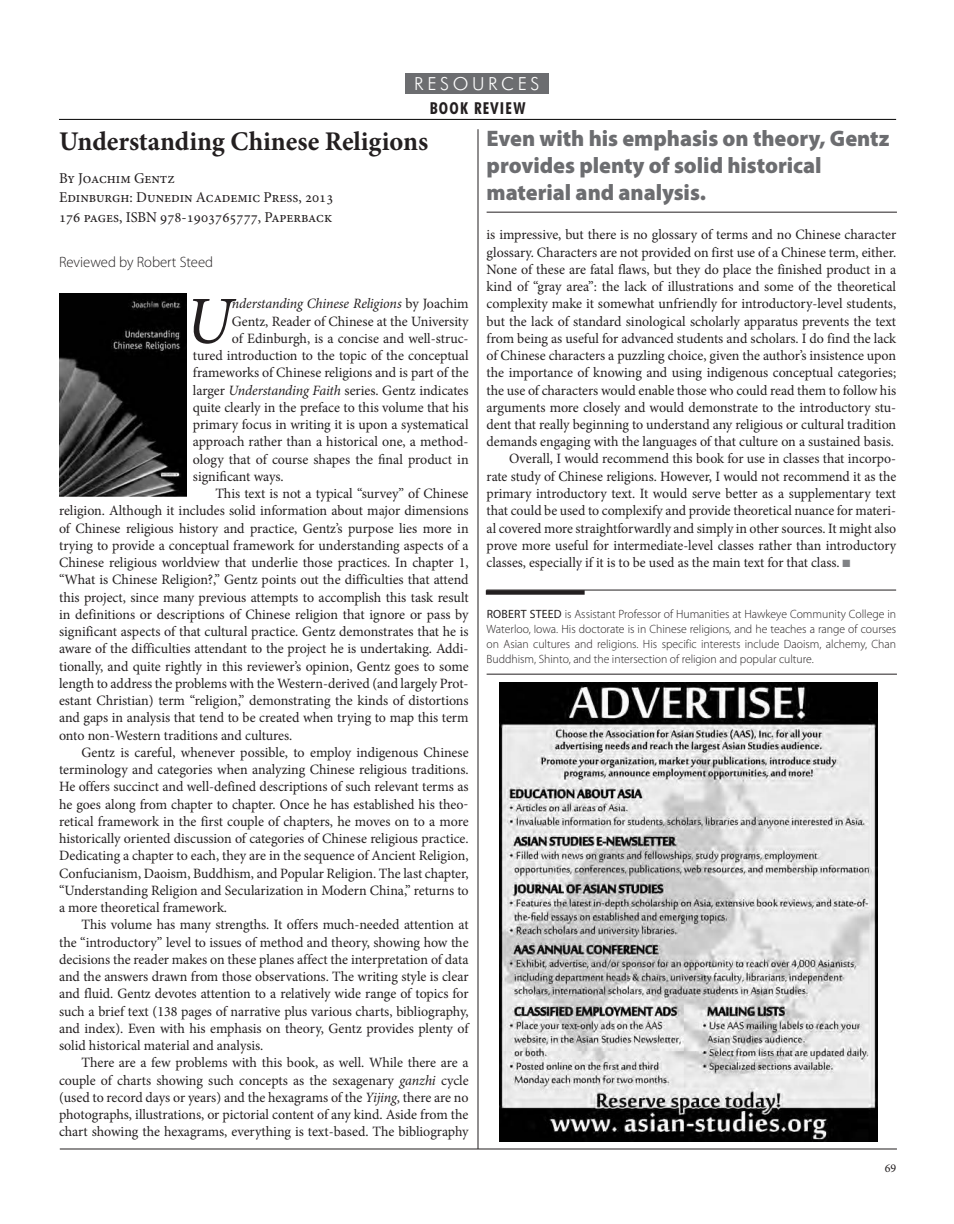
<style>
.page{position:relative;width:954px;height:1224px;background:#fff}
.page>*{position:absolute;margin:0;border:0;box-sizing:border-box;transform-origin:0 0}
.t1{font:italic 67.35px "Minion Pro";color:#231f20}
.t2{font:700 27px "Minion Pro";color:#231f20}
.t3{font:900 22.5px/27px "Myriad Pro";color:#6c6d70}
.t4{font:300 18px "Futura BT";letter-spacing:.2em;color:#fff}
.t5{font:700 condensed 16.5px "Futura BT";letter-spacing:.075em;color:#231f20}
.t6{font:15px/19.5px "Minion Pro";color:#231f20}
.t7{font:300 15px "Myriad Pro";color:#231f20}
.t8{font:14.25px "Minion Pro";color:#231f20}
.t9{font:italic 14.25px "Minion Pro";letter-spacing:-.01em;color:#231f20}
.t10{font:300 12px/15px "Myriad Pro";color:#231f20;text-align:justify}
.t11{font:12px "Minion Pro";color:#231f20}
.s1{font-style:normal}
.s2{font-style:italic}
.s3{font-weight:400}
</style>
<div class="page">
<div style="left:405px;top:73px;width:144px;height:20px;background:#6c6d70"></div>
<hr style="left:59px;top:119px;width:837px;height:1px;background:#000">
<hr style="left:478px;top:129px;width:1px;height:1020px;background:#231f20">
<hr style="left:60px;top:1149px;width:837px;height:1px;background:#231f20">
<img style="left:59px;top:293px;width:127px;height:204px">
<img style="left:499px;top:683px;width:378px;height:459px">
<hr style="left:487px;top:674px;width:410px;height:1px;background:#231f20">
<hr style="left:487px;top:212px;width:410px;height:1px;background:#231f20">
<hr style="left:486px;top:590px;width:410px;height:1px;background:#231f20">
<div style="left:486px;top:590px;width:99px;height:5px;background:#231f20"></div>
<p class="t4" style="left:414px;top:73px;width:127px">RESOURCES</p>
<p class="t5" style="left:430px;top:98px;width:97px">BOOK REVIEW</p>
<h2 class="t2" style="left:59px;top:122px;width:371px">Understanding Chinese Religions</h2>
<p class="t6" style="left:59px;top:168px;width:276px">By Joachim Gentz<br>Edinburgh: Dunedin Academic Press, 2013<br>176 pages, ISBN 978-1903765777, Paperback</p>
<p class="t7" style="left:59px;top:253px;width:156px">Reviewed by Robert Steed</p>
<h1 class="t1" style="left:185px;top:275px;width:48px">U</h1>
<p class="t9" style="left:232px;top:294px;width:238px">nderstanding Chinese Religions <span class="s1">by Joachim</span></p>
<p class="t8" style="left:232px;top:311px;width:238px">Gentz, Reader of Chinese at the University</p>
<p class="t8" style="left:232px;top:329px;width:238px">of Edinburgh, is a concise and well-struc-</p>
<p class="t8" style="left:193px;top:346px;width:277px">tured introduction to the topic of the conceptual</p>
<p class="t8" style="left:193px;top:363px;width:277px">frameworks of Chinese religions and is part of the</p>
<p class="t8" style="left:193px;top:380px;width:277px">larger <span class="s2">Understanding Faith</span> series. Gentz indicates</p>
<p class="t8" style="left:193px;top:398px;width:277px">quite clearly in the preface to this volume that his</p>
<p class="t8" style="left:193px;top:415px;width:277px">primary focus in writing it is upon a systematical</p>
<p class="t8" style="left:193px;top:432px;width:277px">approach rather than a historical one, a method-</p>
<p class="t8" style="left:193px;top:449px;width:277px">ology that of course shapes the final product in</p>
<p class="t8" style="left:193px;top:467px;width:92px">significant ways.</p>
<p class="t8" style="left:215px;top:484px;width:255px">This text is not a typical “survey” of Chinese</p>
<p class="t8" style="left:59px;top:501px;width:411px">religion. Although it includes solid information about major dimensions</p>
<p class="t8" style="left:59px;top:518px;width:411px">of Chinese religious history and practice, Gentz’s purpose lies more in</p>
<p class="t8" style="left:59px;top:536px;width:411px">trying to provide a conceptual framework for understanding aspects of a</p>
<p class="t8" style="left:59px;top:553px;width:411px">Chinese religious worldview that underlie those practices. In chapter 1,</p>
<p class="t8" style="left:59px;top:570px;width:411px">“What is Chinese Religion?,” Gentz points out the difficulties that attend</p>
<p class="t8" style="left:59px;top:587px;width:411px">this project, since many previous attempts to accomplish this task result</p>
<p class="t8" style="left:59px;top:605px;width:411px">in definitions or descriptions of Chinese religion that ignore or pass by</p>
<p class="t8" style="left:59px;top:622px;width:411px">significant aspects of that cultural practice. Gentz demonstrates that he is</p>
<p class="t8" style="left:59px;top:639px;width:411px">aware of the difficulties attendant to the project he is undertaking. Addi-</p>
<p class="t8" style="left:59px;top:656px;width:411px">tionally, and quite rightly in this reviewer’s opinion, Gentz goes to some</p>
<p class="t8" style="left:59px;top:674px;width:411px">length to address the problems with the Western-derived (and largely Prot-</p>
<p class="t8" style="left:59px;top:691px;width:411px">estant Christian) term “religion,” demonstrating the kinds of distortions</p>
<p class="t8" style="left:59px;top:708px;width:411px">and gaps in analysis that tend to be created when trying to map this term</p>
<p class="t8" style="left:59px;top:725px;width:235px">onto non-Western traditions and cultures.</p>
<p class="t8" style="left:82px;top:743px;width:389px">Gentz is careful, whenever possible, to employ indigenous Chinese</p>
<p class="t8" style="left:59px;top:760px;width:411px">terminology and categories when analyzing Chinese religious traditions.</p>
<p class="t8" style="left:59px;top:777px;width:411px">He offers succinct and well-defined descriptions of such relevant terms as</p>
<p class="t8" style="left:59px;top:794px;width:411px">he goes along from chapter to chapter. Once he has established his theo-</p>
<p class="t8" style="left:59px;top:812px;width:411px">retical framework in the first couple of chapters, he moves on to a more</p>
<p class="t8" style="left:59px;top:829px;width:411px">historically oriented discussion of categories of Chinese religious practice.</p>
<p class="t8" style="left:59px;top:846px;width:411px">Dedicating a chapter to each, they are in the sequence of Ancient Religion,</p>
<p class="t8" style="left:59px;top:863px;width:411px">Confucianism, Daoism, Buddhism, and Popular Religion. The last chapter,</p>
<p class="t8" style="left:59px;top:881px;width:411px">“Understanding Religion and Secularization in Modern China,” returns to</p>
<p class="t8" style="left:59px;top:898px;width:170px">a more theoretical framework.</p>
<p class="t8" style="left:82px;top:915px;width:389px">This volume has many strengths. It offers much-needed attention at</p>
<p class="t8" style="left:59px;top:932px;width:411px">the “introductory” level to issues of method and theory, showing how the</p>
<p class="t8" style="left:59px;top:950px;width:411px">decisions the reader makes on these planes affect the interpretation of data</p>
<p class="t8" style="left:59px;top:967px;width:411px">and the answers drawn from those observations. The writing style is clear</p>
<p class="t8" style="left:59px;top:984px;width:411px">and fluid. Gentz devotes attention to a relatively wide range of topics for</p>
<p class="t8" style="left:59px;top:1001px;width:411px">such a brief text (138 pages of narrative plus various charts, bibliography,</p>
<p class="t8" style="left:59px;top:1019px;width:411px">and index). Even with his emphasis on theory, Gentz provides plenty of</p>
<p class="t8" style="left:59px;top:1036px;width:206px">solid historical material and analysis.</p>
<p class="t8" style="left:82px;top:1053px;width:389px">There are a few problems with this book, as well. While there are a</p>
<p class="t8" style="left:59px;top:1071px;width:411px">couple of charts showing such concepts as the sexagenary <span class="s2">ganzhi</span> cycle</p>
<p class="t8" style="left:59px;top:1088px;width:411px">(used to record days or years) and the hexagrams of the <span class="s2">Yijing</span>, there are no</p>
<p class="t8" style="left:59px;top:1105px;width:411px">photographs, illustrations, or pictorial content of any kind. Aside from the</p>
<p class="t8" style="left:59px;top:1122px;width:411px">chart showing the hexagrams, everything is text-based. The bibliography</p>
<h3 class="t3" style="left:487px;top:124px;width:404px">Even with his emphasis on theory, Gentz provides plenty of solid historical material and analysis.</h3>
<p class="t8" style="left:487px;top:225px;width:411px">is impressive, but there is no glossary of terms and no Chinese character</p>
<p class="t8" style="left:487px;top:243px;width:411px">glossary. Characters are not provided on first use of a Chinese term, either.</p>
<p class="t8" style="left:487px;top:260px;width:411px">None of these are fatal flaws, but they do place the finished product in a</p>
<p class="t8" style="left:487px;top:277px;width:411px">kind of “gray area”: the lack of illustrations and some of the theoretical</p>
<p class="t8" style="left:487px;top:294px;width:411px">complexity make it somewhat unfriendly for introductory-level students,</p>
<p class="t8" style="left:487px;top:312px;width:411px">but the lack of standard sinological scholarly apparatus prevents the text</p>
<p class="t8" style="left:487px;top:329px;width:411px">from being as useful for advanced students and scholars. I do find the lack</p>
<p class="t8" style="left:487px;top:346px;width:411px">of Chinese characters a puzzling choice, given the author’s insistence upon</p>
<p class="t8" style="left:487px;top:363px;width:411px">the importance of knowing and using indigenous conceptual categories;</p>
<p class="t8" style="left:487px;top:381px;width:411px">the use of characters would enable those who could read them to follow his</p>
<p class="t8" style="left:487px;top:398px;width:411px">arguments more closely and would demonstrate to the introductory stu-</p>
<p class="t8" style="left:487px;top:415px;width:411px">dent that really beginning to understand any religious or cultural tradition</p>
<p class="t8" style="left:487px;top:432px;width:409px">demands engaging with the languages of that culture on a sustained basis.</p>
<p class="t8" style="left:509px;top:449px;width:389px">Overall, I would recommend this book for use in classes that incorpo-</p>
<p class="t8" style="left:487px;top:467px;width:411px">rate study of Chinese religions. However, I would not recommend it as the</p>
<p class="t8" style="left:487px;top:484px;width:411px">primary introductory text. It would serve better as a supplementary text</p>
<p class="t8" style="left:487px;top:501px;width:411px">that could be used to complexify and provide theoretical nuance for materi-</p>
<p class="t8" style="left:487px;top:518px;width:411px">al covered more straightforwardly and simply in other sources. It might also</p>
<p class="t8" style="left:487px;top:536px;width:411px">prove more useful for intermediate-level classes rather than introductory</p>
<p class="t8" style="left:487px;top:553px;width:355px">classes, especially if it is to be used as the main text for that class.</p>
<p class="t10" style="left:487px;top:606px;width:411px"><span class="s3">ROBERT STEED</span> is Assistant Professor of Humanities at Hawkeye Community College in Waterloo, Iowa. His doctorate is in Chinese religions, and he teaches a range of courses on Asian cultures and religions. His specific interests include Daoism, alchemy, Chan Buddhism, Shinto, and the intersection of religion and popular culture.</p>
<p class="t11" style="left:885px;top:1160px;width:13px">69</p>
</div>
